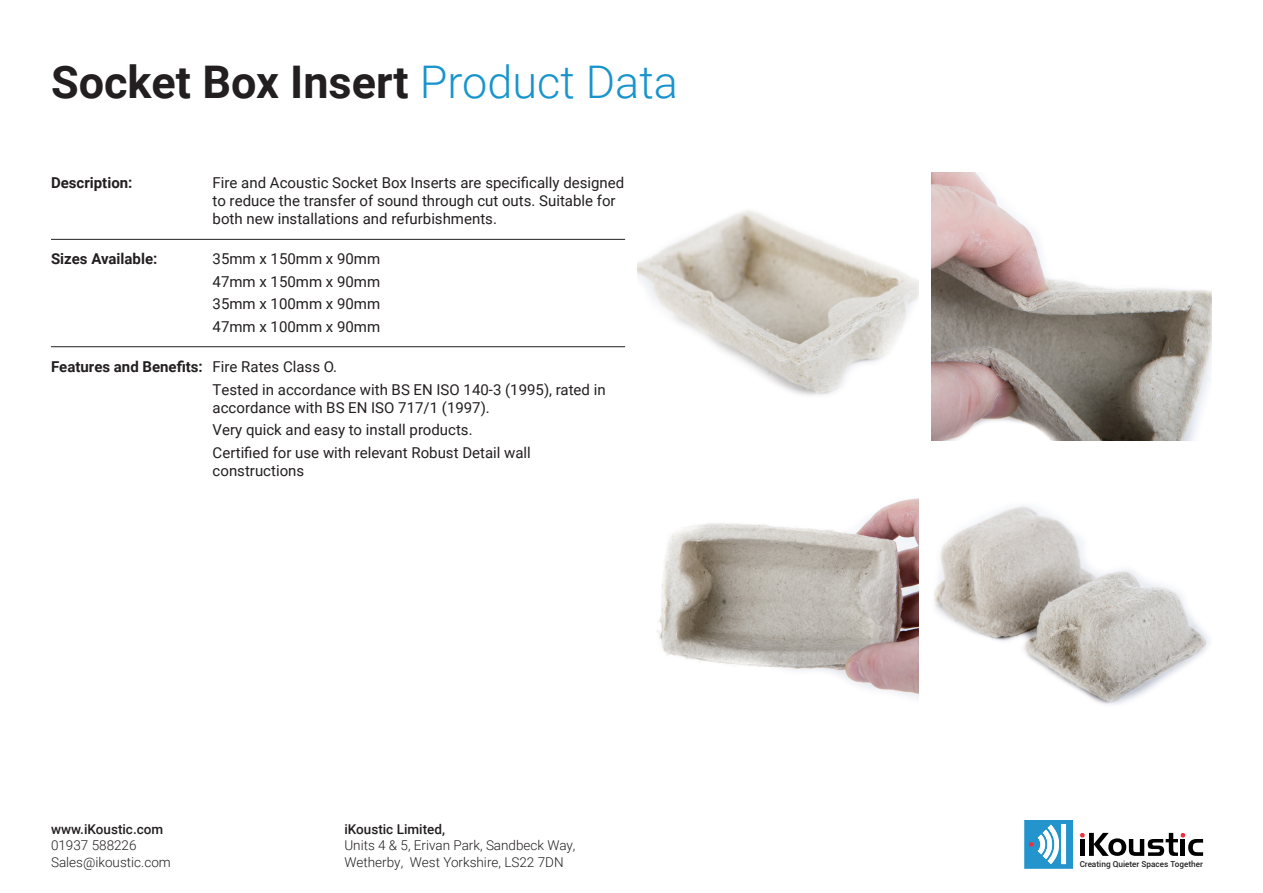
<style>
.page{position:relative;width:1263px;height:893px;background:#fff}
.page>*{position:absolute;margin:0;border:0;box-sizing:border-box;transform-origin:0 0}
.t1{font:700 45px "Roboto";color:#231f20}
.t2{font:15px/18px "Roboto";color:#231f20}
.t3{font:700 15px "Roboto";color:#231f20}
.t4{font:300 13.5px/16.2px "Roboto";color:#231f20}
.t5{font:500 13.5px "Roboto";color:#231f20}
.t6{font:500 8.25px "Roboto";color:#231f20}
.s1{font-weight:300;color:#1894cd}
</style>
<div class="page">
<svg style="left:1024px;top:820px;width:49px;height:49px"></svg>
<svg style="left:1080px;top:833px;width:123px;height:23px"></svg>
<hr style="left:51px;top:239px;width:574px;height:1px;background:#231f20">
<hr style="left:51px;top:346px;width:574px;height:1px;background:#231f20">
<img style="left:931px;top:172px;width:281px;height:268px">
<img style="left:934px;top:506px;width:276px;height:199px">
<img style="left:656px;top:498px;width:262px;height:201px">
<img style="left:638px;top:210px;width:280px;height:186px">
<p class="t1" style="left:51px;top:51px;width:628px">Socket Box Insert <span class="s1">Product Data</span></p>
<p class="t3" style="left:51px;top:172px;width:83px">Description:</p>
<p class="t3" style="left:51px;top:249px;width:108px">Sizes Available:</p>
<p class="t3" style="left:51px;top:357px;width:153px">Features and Benefits:</p>
<p class="t2" style="left:213px;top:173px;width:413px">Fire and Acoustic Socket Box Inserts are specifically designed to reduce the transfer of sound through cut outs. Suitable for both new installations and refurbishments.</p>
<p class="t2" style="left:213px;top:250px;width:169px">35mm x 150mm x 90mm</p>
<p class="t2" style="left:213px;top:272px;width:169px">47mm x 150mm x 90mm</p>
<p class="t2" style="left:213px;top:295px;width:169px">35mm x 100mm x 90mm</p>
<p class="t2" style="left:213px;top:317px;width:169px">47mm x 100mm x 90mm</p>
<p class="t2" style="left:213px;top:358px;width:126px">Fire Rates Class O.</p>
<p class="t2" style="left:213px;top:380px;width:394px">Tested in accordance with BS EN ISO 140-3 (1995), rated in accordance with BS EN ISO 717/1 (1997).</p>
<p class="t2" style="left:213px;top:421px;width:262px">Very quick and easy to install products.</p>
<p class="t2" style="left:213px;top:443px;width:320px">Certified for use with relevant Robust Detail wall constructions</p>
<p class="t5" style="left:51px;top:820px;width:114px">www.iKoustic.com</p>
<p class="t4" style="left:51px;top:837px;width:121px">01937 588226<br>Sales@ikoustic.com</p>
<p class="t5" style="left:344px;top:820px;width:102px">iKoustic Limited,</p>
<p class="t4" style="left:344px;top:837px;width:233px">Units 4 &amp; 5, Erivan Park, Sandbeck Way,<br>Wetherby, West Yorkshire, LS22 7DN</p>
<p class="t6" style="left:1080px;top:858px;width:125px">Creating Quieter Spaces Together</p>
</div>
